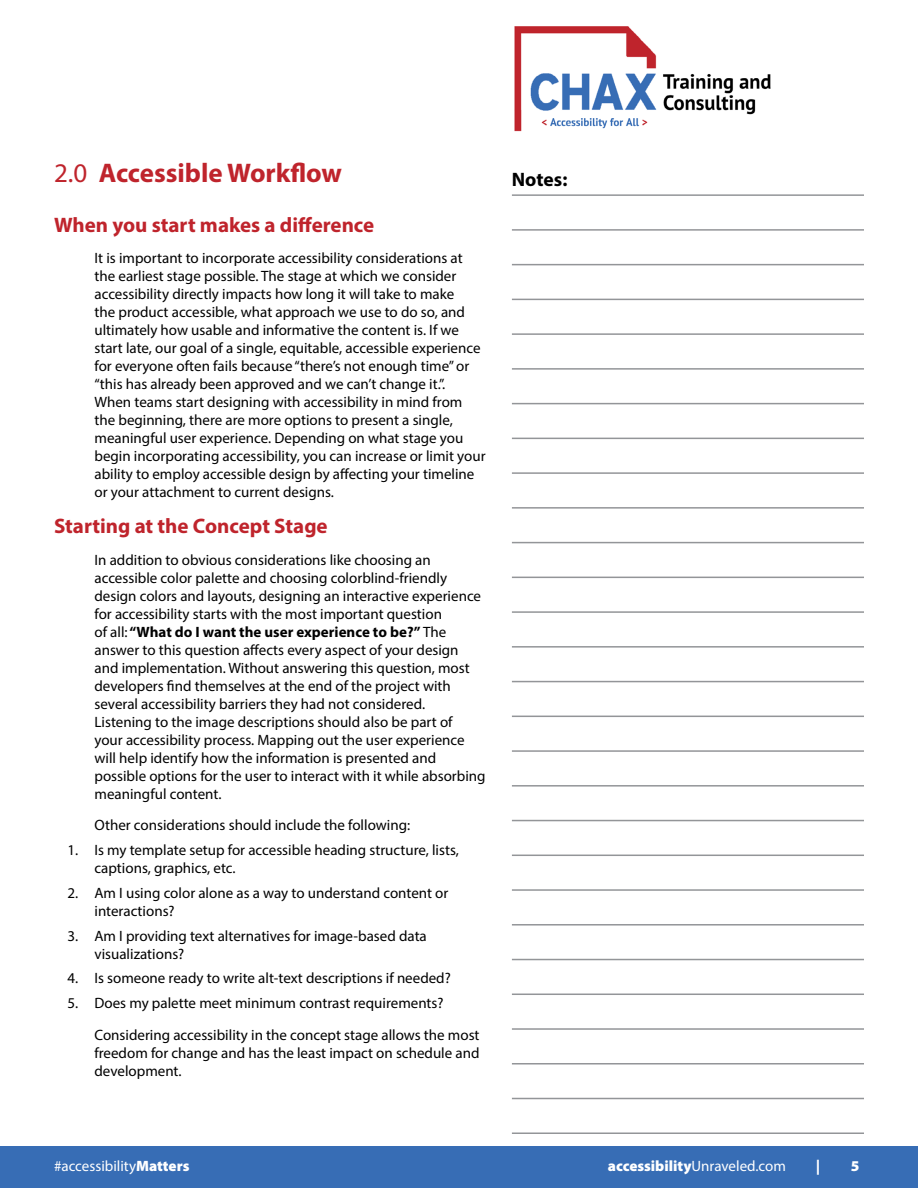
<style>
.page{position:relative;width:918px;height:1188px;background:#fff}
.page>*{position:absolute;margin:0;border:0;box-sizing:border-box;transform-origin:0 0}
.t1{font:700 27px "Myriad Pro";color:#bf242c}
.t2{font:700 21px "Myriad Pro";color:#bf242c}
.t3{font:700 19.5px "Myriad Pro";color:#000}
.t4{font:15px/18px "Myriad Pro";color:#000}
.t5{font:900 15px "Myriad Pro";color:#fff}
.t6{font:15px "Myriad Pro";color:#fff}
.s1{font-weight:400}
.s2{font-weight:700}
.s3{font-weight:900}
</style>
<div class="page">
<div style="left:0;top:1146px;width:918px;height:42px;background:#376db5"></div>
<hr style="left:512px;top:194px;width:352px;height:2px;background:#939598">
<hr style="left:512px;top:229px;width:352px;height:2px;background:#939598">
<hr style="left:512px;top:264px;width:352px;height:1px;background:#939598">
<hr style="left:512px;top:299px;width:352px;height:1px;background:#939598">
<hr style="left:512px;top:333px;width:352px;height:2px;background:#939598">
<hr style="left:512px;top:368px;width:352px;height:2px;background:#939598">
<hr style="left:512px;top:403px;width:352px;height:1px;background:#939598">
<hr style="left:512px;top:438px;width:352px;height:1px;background:#939598">
<hr style="left:512px;top:472px;width:352px;height:2px;background:#939598">
<hr style="left:512px;top:507px;width:352px;height:2px;background:#939598">
<hr style="left:512px;top:542px;width:352px;height:1px;background:#939598">
<hr style="left:512px;top:577px;width:352px;height:1px;background:#939598">
<hr style="left:512px;top:611px;width:352px;height:2px;background:#939598">
<hr style="left:512px;top:646px;width:352px;height:2px;background:#939598">
<hr style="left:512px;top:681px;width:352px;height:1px;background:#939598">
<hr style="left:512px;top:716px;width:352px;height:1px;background:#939598">
<hr style="left:512px;top:750px;width:352px;height:2px;background:#939598">
<hr style="left:512px;top:785px;width:352px;height:2px;background:#939598">
<hr style="left:512px;top:820px;width:352px;height:1px;background:#939598">
<hr style="left:512px;top:855px;width:352px;height:1px;background:#939598">
<hr style="left:512px;top:889px;width:352px;height:2px;background:#939598">
<hr style="left:512px;top:924px;width:352px;height:2px;background:#939598">
<hr style="left:512px;top:959px;width:352px;height:1px;background:#939598">
<hr style="left:512px;top:994px;width:352px;height:1px;background:#939598">
<hr style="left:512px;top:1028px;width:352px;height:2px;background:#939598">
<hr style="left:512px;top:1063px;width:352px;height:2px;background:#939598">
<hr style="left:512px;top:1098px;width:352px;height:1px;background:#939598">
<hr style="left:512px;top:1132px;width:352px;height:2px;background:#939598">
<img style="left:514px;top:26px;width:257px;height:106px">
<h1 class="t1" style="left:54px;top:156px;width:290px"><span class="s1">2.0</span> Accessible Workflow</h1>
<h3 class="t3" style="left:512px;top:167px;width:57px">Notes:</h3>
<h2 class="t2" style="left:54px;top:211px;width:322px">When you start makes a difference</h2>
<p class="t4" style="left:94px;top:249px;width:388px">It is important to incorporate accessibility considerations at the earliest stage possible. The stage at which we consider accessibility directly impacts how long it will take to make<br>the product accessible, what approach we use to do so, and ultimately how usable and informative the content is. If we start late, our goal of a single, equitable, accessible experience for everyone often fails because “there’s not enough time” or “this has already been approved and we can’t change it.”.</p>
<p class="t4" style="left:94px;top:393px;width:393px">When teams start designing with accessibility in mind from the beginning, there are more options to present a single, meaningful user experience. Depending on what stage you begin incorporating accessibility, you can increase or limit your ability to employ accessible design by affecting your timeline or your attachment to current designs.</p>
<h2 class="t2" style="left:54px;top:512px;width:275px">Starting at the Concept Stage</h2>
<p class="t4" style="left:94px;top:550px;width:388px">In addition to obvious considerations like choosing an accessible color palette and choosing colorblind-friendly design colors and layouts, designing an interactive experience for accessibility starts with the most important question<br>of all: <span class="s2">“What do I want the user experience to be?”</span> The answer to this question affects every aspect of your design and implementation. Without answering this question, most developers find themselves at the end of the project with several accessibility barriers they had not considered.</p>
<p class="t4" style="left:94px;top:712px;width:393px">Listening to the image descriptions should also be part of<br>your accessibility process. Mapping out the user experience will help identify how the information is presented and possible options for the user to interact with it while absorbing meaningful content.</p>
<p class="t4" style="left:94px;top:816px;width:317px">Other considerations should include the following:</p>
<p class="t4" style="left:94px;top:841px;width:366px;text-indent:-27px">1. Is my template setup for accessible heading structure, lists, captions, graphics, etc.</p>
<p class="t4" style="left:94px;top:883px;width:355px;text-indent:-27px">2. Am I using color alone as a way to understand content or interactions?</p>
<p class="t4" style="left:94px;top:926px;width:334px;text-indent:-27px">3. Am I providing text alternatives for image-based data visualizations?</p>
<p class="t4" style="left:68px;top:969px;width:385px">4. Is someone ready to write alt-text descriptions if needed?</p>
<p class="t4" style="left:68px;top:994px;width:378px">5. Does my palette meet minimum contrast requirements?</p>
<p class="t4" style="left:94px;top:1025px;width:387px;text-align:justify">Considering accessibility in the concept stage allows the most freedom for change and has the least impact on schedule and development.</p>
<p class="t6" style="left:54px;top:1157px;width:137px">#accessibility<span class="s3">Matters</span></p>
<p class="t5" style="left:608px;top:1156px;width:180px">accessibility<span class="s1">Unraveled.com</span></p>
<p class="t5" style="left:816px;top:1156px;width:6px">|</p>
<p class="t5" style="left:851px;top:1156px;width:10px">5</p>
</div>
